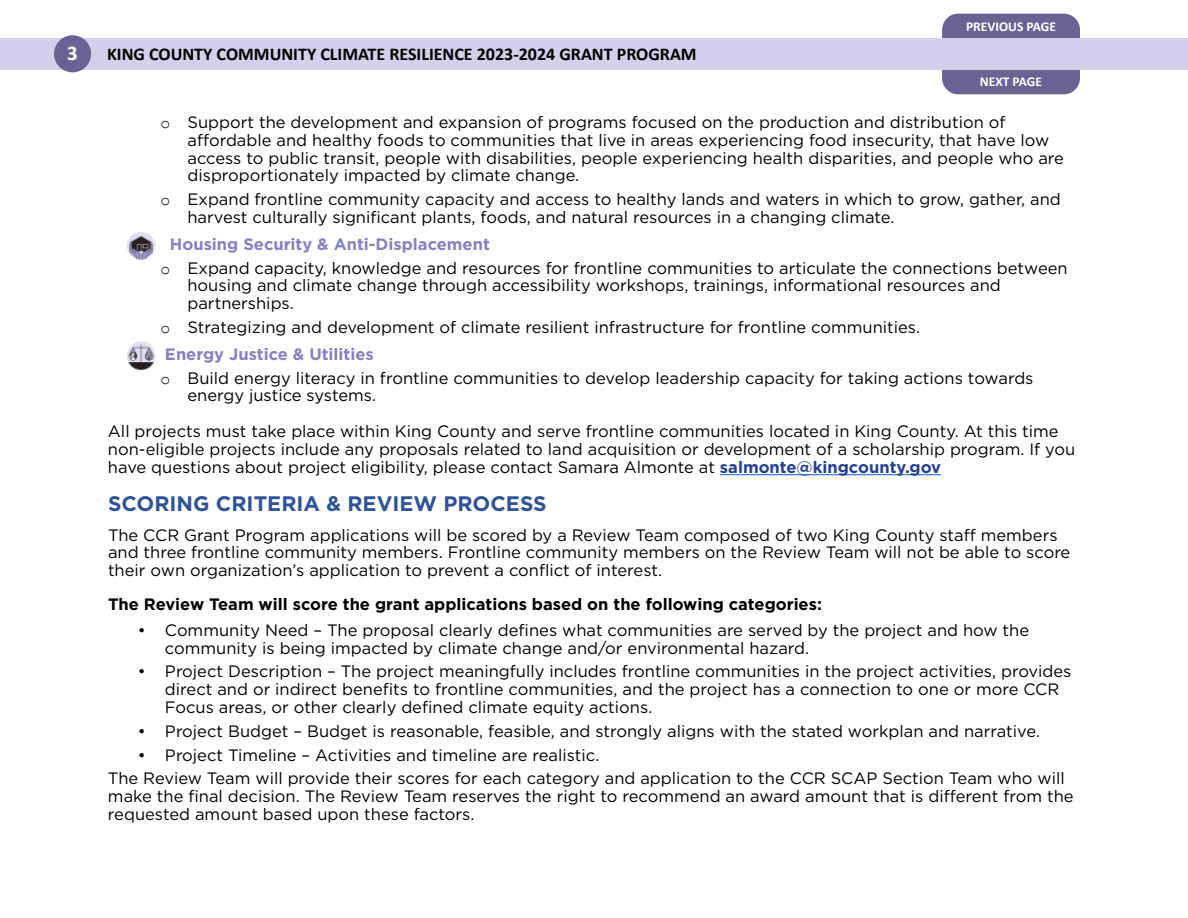
<style>
.page{position:relative;width:1188px;height:918px;background:#fff}
.page>*{position:absolute;margin:0;border:0;box-sizing:border-box;transform-origin:0 0}
.t1{font:700 21px "Gotham";color:#2f5496}
.t2{font:700 21px "Calibri";color:#fff}
.t3{font:700 18px "Calibri";color:#000}
.t4{font:16.5px/17.9px "Gotham";color:#000}
.t5{font:700 16.5px "Gotham";color:#000}
.t6{font:700 13.5px "Calibri";color:#fff}
.s1{font-family:"Courier New"}
.s2{font-weight:700;color:#8781bd}
.s3{font-weight:700;color:#25408f}
</style>
<div class="page">
<div style="left:942px;top:14px;width:138px;height:80px;background:#696292;border-radius:16px"></div>
<div style="left:0;top:38px;width:1188px;height:32px;background:#d3d1e9"></div>
<div style="left:54px;top:35px;width:37px;height:37px;background:#696292;border-radius:50%"></div>
<hr style="left:720px;top:474px;width:221px;height:1px;background:#0563c1">
<img style="left:127px;top:341px;width:28px;height:29px">
<img style="left:127px;top:232px;width:28px;height:28px">
<p class="t2" style="left:67px;top:40px;width:12px">3</p>
<p class="t3" style="left:107px;top:42px;width:591px">KING COUNTY COMMUNITY CLIMATE RESILIENCE 2023-2024 GRANT PROGRAM</p>
<p class="t6" style="left:966px;top:18px;width:91px">PREVIOUS PAGE</p>
<p class="t6" style="left:980px;top:73px;width:64px">NEXT PAGE</p>
<p class="t4" style="left:187px;top:113px;width:878px;text-indent:-27px"><span class="s1">o</span> Support the development and expansion of programs focused on the production and distribution of affordable and healthy foods to communities that live in areas experiencing food insecurity, that have low access to public transit, people with disabilities, people experiencing health disparities, and people who are disproportionately impacted by climate change.</p>
<p class="t4" style="left:187px;top:190px;width:875px;text-indent:-27px"><span class="s1">o</span> Expand frontline community capacity and access to healthy lands and waters in which to grow, gather, and harvest culturally significant plants, foods, and natural resources in a changing climate.</p>
<p class="t4" style="left:160px;top:232px;width:909px;line-height:23.9px;text-indent:-22px"><span class="s2">• Housing Security &amp; Anti-Displacement<br></span><span class="s1">o</span> Expand capacity, knowledge and resources for frontline communities to articulate the connections between</p>
<p class="t4" style="left:187px;top:276px;width:815px">housing and climate change through accessibility workshops, trainings, informational resources and partnerships.</p>
<p class="t4" style="left:160px;top:318px;width:761px"><span class="s1">o</span> Strategizing and development of climate resilient infrastructure for frontline communities.</p>
<p class="t4" style="left:160px;top:342px;width:875px;line-height:23.9px;text-indent:-22px"><span class="s2">• Energy Justice &amp; Utilities<br></span><span class="s1">o</span> Build energy literacy in frontline communities to develop leadership capacity for taking actions towards</p>
<p class="t4" style="left:108px;top:377px;width:952px;line-height:36px;text-indent:79px">energy justice systems.<br>All projects must take place within King County and serve frontline communities located in King County. At this time</p>
<p class="t4" style="left:108px;top:440px;width:969px">non-eligible projects include any proposals related to land acquisition or development of a scholarship program. If you have questions about project eligibility, please contact Samara Almonte at <span class="s3">salmonte@kingcounty.gov</span></p>
<p class="t1" style="left:108px;top:489px;width:440px">SCORING CRITERIA &amp; REVIEW PROCESS</p>
<p class="t4" style="left:108px;top:525px;width:964px">The CCR Grant Program applications will be scored by a Review Team composed of two King County staff members and three frontline community members. Frontline community members on the Review Team will not be able to score their own organization’s application to prevent a conflict of interest.</p>
<p class="t5" style="left:108px;top:594px;width:715px">The Review Team will score the grant applications based on the following categories:</p>
<p class="t4" style="left:165px;top:621px;width:866px;text-indent:-27px">• Community Need – The proposal clearly defines what communities are served by the project and how the community is being impacted by climate change and/or environmental hazard.</p>
<p class="t4" style="left:165px;top:662px;width:908px;text-indent:-27px">• Project Description – The project meaningfully includes frontline communities in the project activities, provides direct and or indirect benefits to frontline communities, and the project has a connection to one or more CCR<br>Focus areas, or other clearly defined climate equity actions.</p>
<p class="t4" style="left:138px;top:722px;width:904px">• Project Budget – Budget is reasonable, feasible, and strongly aligns with the stated workplan and narrative.</p>
<p class="t4" style="left:108px;top:743px;width:958px;line-height:23.9px;text-indent:30px">• Project Timeline – Activities and timeline are realistic.<br>The Review Team will provide their scores for each category and application to the CCR SCAP Section Team who will</p>
<p class="t4" style="left:108px;top:787px;width:967px">make the final decision. The Review Team reserves the right to recommend an award amount that is different from the requested amount based upon these factors.</p>
</div>
